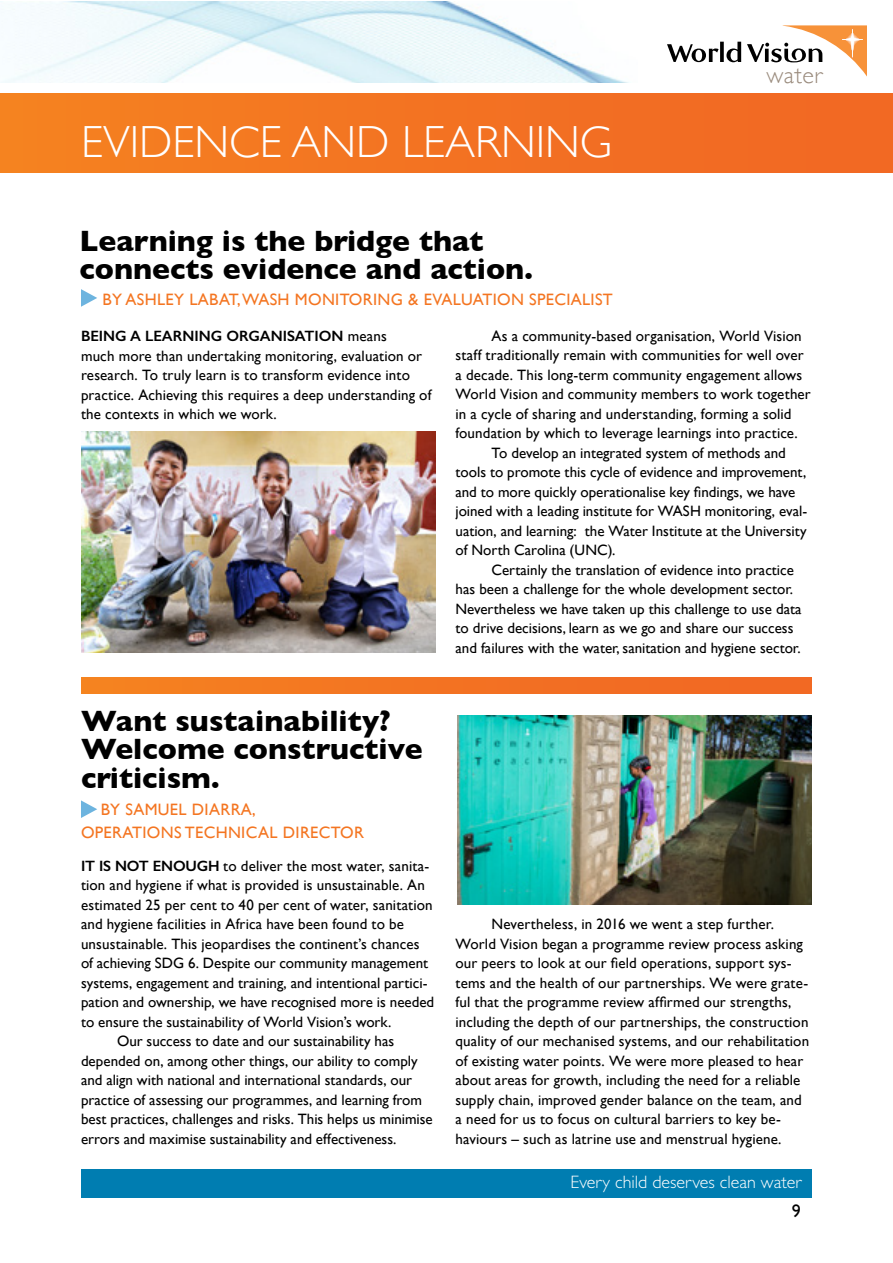
<style>
.page{position:relative;width:893px;height:1263px;background:#fff}
.page>*{position:absolute;margin:0;border:0;box-sizing:border-box;transform-origin:0 0}
.t1{font:300 45px "Gill Sans";color:#fff}
.t2{font:700 30px/28.5px "Gill Sans";color:#000}
.t3{font:300 24px "Gill Sans";letter-spacing:.02em;color:#9a8b7d}
.t4{font:300 18px "Gill Sans Std";color:#fff}
.t5{font:18px "Gill Sans";color:#000}
.t6{font:16.5px/22.5px "Gill Sans";letter-spacing:.02em;color:#f47521}
.t7{font:15px/19.5px "Gill Sans";letter-spacing:.005em;color:#000}
.s1{font-weight:600}
</style>
<div class="page">
<img style="left:0;top:1px;width:629px;height:82px">
<svg style="left:667px;top:25px;width:200px;height:52px"></svg>
<div style="left:81px;top:1169px;width:731px;height:28px;background:#007db1"></div>
<div style="left:0;top:94px;width:892px;height:79px;background:linear-gradient(to right,#f58120,#f16624)"></div>
<img style="left:81px;top:431px;width:354px;height:221px">
<div style="left:81px;top:677px;width:731px;height:16px;background:linear-gradient(to right,#f58220,#f16524)"></div>
<svg style="left:81px;top:800px;width:16px;height:18px"></svg>
<img style="left:458px;top:716px;width:354px;height:189px">
<svg style="left:81px;top:289px;width:16px;height:18px"></svg>
<h1 class="t1" style="left:81px;top:117px;width:533px">EVIDENCE AND LEARNING</h1>
<h2 class="t2" style="left:80px;top:226px;width:455px">Learning is the bridge that connects evidence and action.</h2>
<p class="t6" style="left:102px;top:288px;width:512px">BY ASHLEY LABAT, WASH MONITORING &amp; EVALUATION SPECIALIST</p>
<h3 class="t3" style="left:766px;top:62px;width:57px">water</h3>
<p class="t7" style="left:81px;top:326px;width:352px"><span class="s1">BEING A LEARNING ORGANISATION</span> means<br>much more than undertaking monitoring, evaluation or research. To truly learn is to transform evidence into practice. Achieving this requires a deep understanding of the contexts in which we work.</p>
<p class="t7" style="left:491px;top:326px;width:312px">As a community-based organisation, World Vision</p>
<p class="t7" style="left:455px;top:345px;width:350px">staff traditionally remain with communities for well over</p>
<p class="t7" style="left:455px;top:365px;width:348px">a decade. This long-term community engagement allows</p>
<p class="t7" style="left:455px;top:384px;width:357px">World Vision and community members to work together</p>
<p class="t7" style="left:455px;top:404px;width:338px">in a cycle of sharing and understanding, forming a solid</p>
<p class="t7" style="left:455px;top:423px;width:344px">foundation by which to leverage learnings into practice.</p>
<p class="t7" style="left:491px;top:443px;width:296px">To develop an integrated system of methods and</p>
<p class="t7" style="left:455px;top:462px;width:352px">tools to promote this cycle of evidence and improvement,</p>
<p class="t7" style="left:455px;top:482px;width:341px">and to more quickly operationalise key findings, we have</p>
<p class="t7" style="left:455px;top:501px;width:353px">joined with a leading institute for WASH monitoring, eval-</p>
<p class="t7" style="left:455px;top:521px;width:353px">uation, and learning: the Water Institute at the University</p>
<p class="t7" style="left:455px;top:540px;width:162px">of North Carolina (UNC).</p>
<p class="t7" style="left:491px;top:560px;width:304px">Certainly the translation of evidence into practice</p>
<p class="t7" style="left:455px;top:579px;width:339px">has been a challenge for the whole development sector.</p>
<p class="t7" style="left:455px;top:599px;width:347px">Nevertheless we have taken up this challenge to use data</p>
<p class="t7" style="left:455px;top:618px;width:339px">to drive decisions, learn as we go and share our success</p>
<p class="t7" style="left:455px;top:638px;width:347px">and failures with the water, sanitation and hygiene sector.</p>
<h2 class="t2" style="left:81px;top:706px;width:343px">Want sustainability?<br>Welcome constructive criticism.</h2>
<p class="t6" style="left:81px;top:798px;width:284px;text-indent:20px">BY SAMUEL DIARRA,<br>OPERATIONS TECHNICAL DIRECTOR</p>
<p class="t7" style="left:81px;top:856px;width:350px"><span class="s1">IT IS NOT ENOUGH</span> to deliver the most water, sanita-</p>
<p class="t7" style="left:81px;top:875px;width:345px">tion and hygiene if what is provided is unsustainable. An</p>
<p class="t7" style="left:81px;top:895px;width:353px">estimated 25 per cent to 40 per cent of water, sanitation</p>
<p class="t7" style="left:81px;top:914px;width:324px">and hygiene facilities in Africa have been found to be</p>
<p class="t7" style="left:81px;top:934px;width:340px">unsustainable. This jeopardises the continent’s chances</p>
<p class="t7" style="left:81px;top:953px;width:349px">of achieving SDG 6. Despite our community management</p>
<p class="t7" style="left:81px;top:973px;width:348px">systems, engagement and training, and intentional partici-</p>
<p class="t7" style="left:81px;top:992px;width:355px">pation and ownership, we have recognised more is needed</p>
<p class="t7" style="left:81px;top:1012px;width:312px">to ensure the sustainability of World Vision’s work.</p>
<p class="t7" style="left:117px;top:1031px;width:279px">Our success to date and our sustainability has</p>
<p class="t7" style="left:81px;top:1051px;width:338px">depended on, among other things, our ability to comply</p>
<p class="t7" style="left:81px;top:1070px;width:333px">and align with national and international standards, our</p>
<p class="t7" style="left:81px;top:1090px;width:343px">practice of assessing our programmes, and learning from</p>
<p class="t7" style="left:81px;top:1109px;width:353px">best practices, challenges and risks. This helps us minimise</p>
<p class="t7" style="left:81px;top:1129px;width:317px">errors and maximise sustainability and effectiveness.</p>
<p class="t7" style="left:455px;top:914px;width:355px;text-indent:36px">Nevertheless, in 2016 we went a step further.<br>World Vision began a programme review process asking our peers to look at our field operations, support sys&shy;tems and the health of our partnerships. We were grate&shy;ful that the programme review affirmed our strengths, including the depth of our partnerships, the construction quality of our mechanised systems, and our rehabilitation of existing water points. We were more pleased to hear about areas for growth, including the need for a reliable supply chain, improved gender balance on the team, and a need for us to focus on cultural barriers to key be&shy;haviours – such as latrine use and menstrual hygiene.</p>
<p class="t4" style="left:570px;top:1172px;width:232px">Every child deserves clean water</p>
<p class="t5" style="left:792px;top:1200px;width:10px">9</p>
</div>
